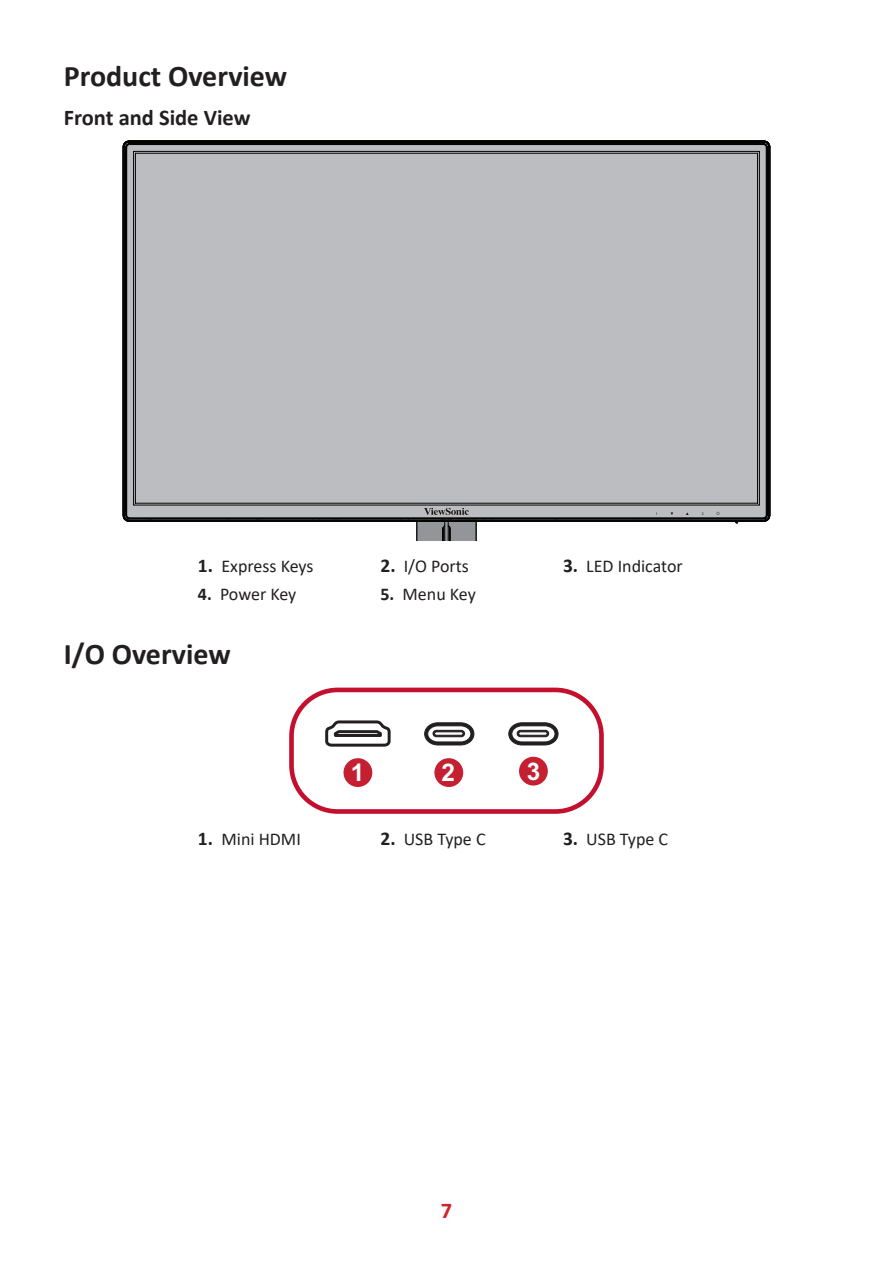
<style>
.page{position:relative;width:893px;height:1263px;background:#fff}
.page>*{position:absolute;margin:0;border:0;box-sizing:border-box;transform-origin:0 0}
.Heading_2{font:700 30px "Calibri";color:#231f20}
.t1{font:700 24.3px "Arial";color:#fff}
.Body{font:700 22.5px "Calibri";color:#231f20}
.t2{font:700 22.5px "Calibri";color:#d1232a}
.Body-2{font:18px "Calibri";color:#231f20}
.s1{font-weight:700;font-size:19.5px}
.s2{font-weight:700}
</style>
<div class="page">
<svg style="left:122px;top:140px;width:649px;height:382px;background:#5b5c5c"></svg>
<div style="left:135px;top:152px;width:633px;height:372px;background:#bcbdc0"></div>
<svg style="left:316px;top:508px;width:261px;height:32px"></svg>
<svg style="left:716px;top:511px;width:3px;height:4px"></svg>
<svg style="left:289px;top:688px;width:315px;height:126px"></svg>
<p class="Heading_2" style="left:64px;top:55px;width:225px">Product Overview</p>
<p class="Body" style="left:64px;top:101px;width:188px">Front and Side View</p>
<p class="Body-2" style="left:198px;top:553px;width:117px"><span class="s1">1.</span> Express Keys</p>
<p class="Body-2" style="left:380px;top:553px;width:90px"><span class="s1">2.</span> I/O Ports</p>
<p class="Body-2" style="left:563px;top:553px;width:121px"><span class="s1">3.</span> LED Indicator</p>
<p class="Body-2" style="left:198px;top:582px;width:100px"><span class="s2">4.</span> Power Key</p>
<p class="Body-2" style="left:380px;top:582px;width:97px"><span class="s2">5.</span> Menu Key</p>
<p class="Heading_2" style="left:64px;top:632px;width:169px">I/O Overview</p>
<p class="t1" style="left:351px;top:755px;width:15px">1</p>
<p class="t1" style="left:442px;top:755px;width:15px">2</p>
<p class="t1" style="left:527px;top:754px;width:15px">3</p>
<p class="Body-2" style="left:198px;top:826px;width:104px"><span class="s1">1.</span> Mini HDMI</p>
<p class="Body-2" style="left:380px;top:826px;width:107px"><span class="s1">2.</span> USB Type C</p>
<p class="Body-2" style="left:563px;top:826px;width:107px"><span class="s1">3.</span> USB Type C</p>
<p class="t2" style="left:441px;top:1194px;width:13px">7</p>
</div>
